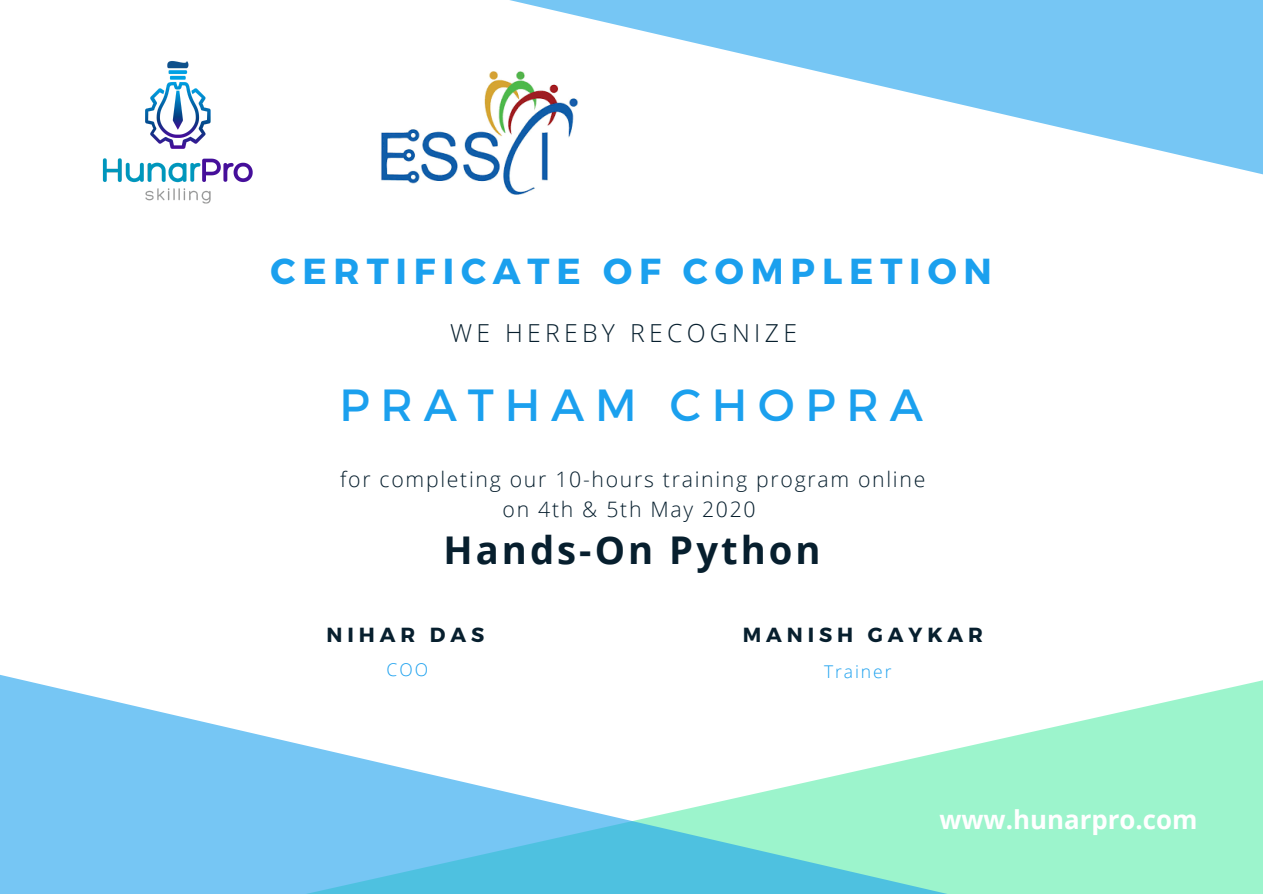
<style>
.page{position:relative;width:1263px;height:894px;background:#fff}
.page>*{position:absolute;margin:0;border:0;box-sizing:border-box;transform-origin:0 0}
.t1{font:45px "Montserrat";letter-spacing:.24em;color:#1ba0ee}
.t2{font:700 38.25px "Open Sans";letter-spacing:.08em;color:#071f2e}
.t3{font:700 36.15px "Montserrat";letter-spacing:.19em;color:#1ba0ee}
.t4{font:700 25.8px "Open Sans";color:#fff}
.t5{font:300 24.75px "Open Sans";letter-spacing:.175em;color:#071f2e}
.t6{font:300 21.3px/29.2px "Open Sans";letter-spacing:.08em;color:#071f2e;text-align:center}
.t7{font:700 20.4px "Montserrat";letter-spacing:.24em;color:#071f2e}
.t8{font:300 17.55px "Open Sans";letter-spacing:.11em;color:#1ba0ee}
</style>
<div class="page">
<svg style="left:509px;top:0;width:754px;height:174px;fill:#76c6f4"></svg>
<svg style="left:949px;top:680px;width:314px;height:213px;fill:#9cf4cc"></svg>
<svg style="left:0;top:674px;width:949px;height:219px"></svg>
<img style="left:102px;top:61px;width:151px;height:143px">
<img style="left:381px;top:69px;width:213px;height:126px">
<h3 class="t3" style="left:271px;top:247px;width:723px">CERTIFICATE OF COMPLETION</h3>
<p class="t5" style="left:450px;top:315px;width:348px">WE HEREBY RECOGNIZE</p>
<h1 class="t1" style="left:339px;top:376px;width:585px">PRATHAM CHOPRA</h1>
<p class="t6" style="left:340px;top:464px;width:587px">for completing our 10-hours training program online on 4th &amp; 5th May 2020</p>
<h2 class="t2" style="left:443px;top:523px;width:379px">Hands-On Python</h2>
<p class="t7" style="left:327px;top:621px;width:159px">NIHAR DAS</p>
<p class="t8" style="left:387px;top:657px;width:43px">COO</p>
<p class="t7" style="left:743px;top:621px;width:242px">MANISH GAYKAR</p>
<p class="t8" style="left:824px;top:659px;width:69px">Trainer</p>
<p class="t4" style="left:939px;top:801px;width:260px">www.hunarpro.com</p>
</div>
